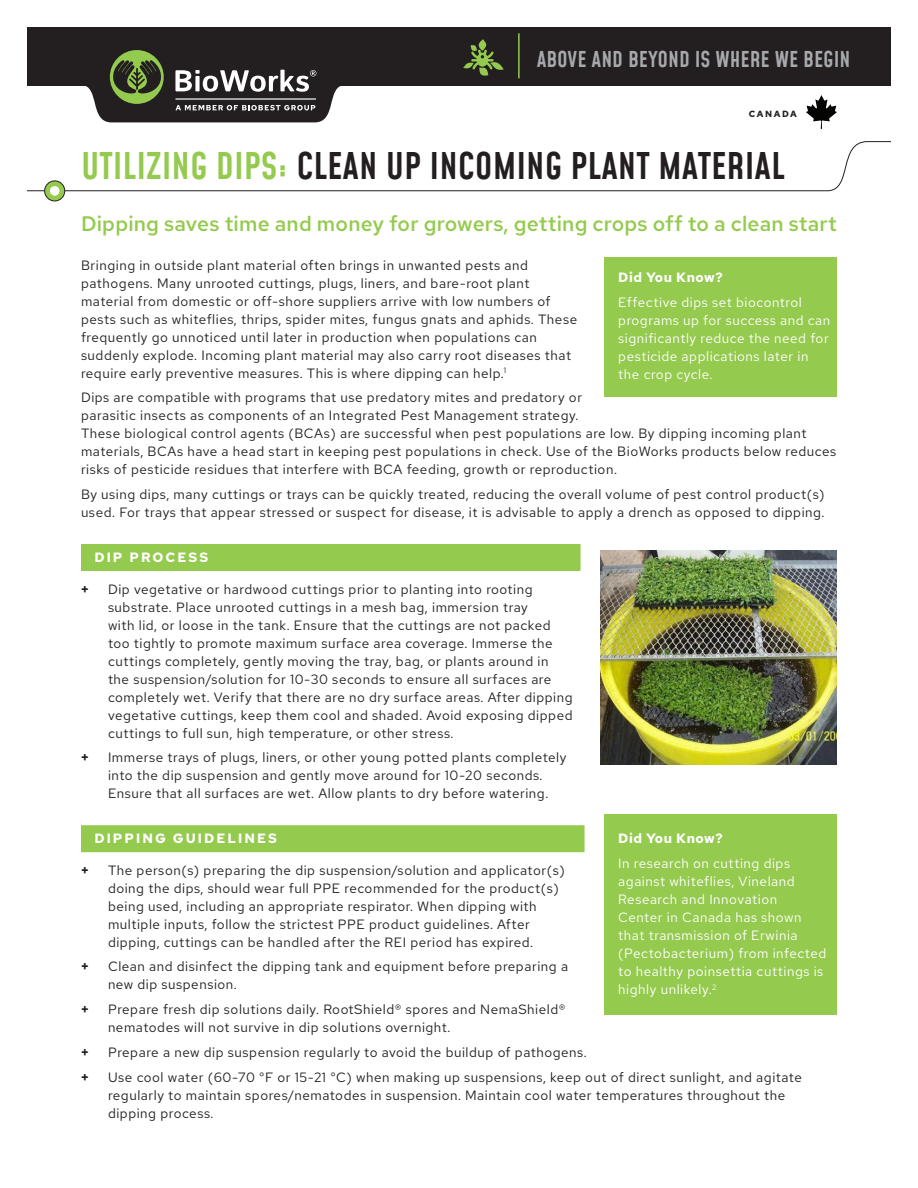
<style>
.page{position:relative;width:918px;height:1188px;background:#fff}
.page>*{position:absolute;margin:0;border:0;box-sizing:border-box;transform-origin:0 0}
.t1{font:500 36px "Mohave";color:#231f20}
.t2{font:500 21.45px "Mohave";color:#a8a9ad}
.t3{font:500 21px "Red Hat Text";letter-spacing:.01em;color:#94ca4e}
.t4{font:13.5px/18px "Red Hat Text";letter-spacing:.04em;color:#231f20}
.t5{font:13.5px/18px "Red Hat Text";letter-spacing:.04em;color:#fff}
.t6{font:700 13.5px "Red Hat Text";letter-spacing:.15em;color:#fff}
.t7{font:700 13.5px "Red Hat Text";letter-spacing:.04em;color:#fff}
.t8{font:700 13.5px "Red Hat Text";color:#231f20}
.t9{font:700 9px "Red Hat Text";letter-spacing:.18em;color:#231f20}
.s1{color:#94ca4e}
</style>
<div class="page">
<div style="left:81px;top:544px;width:500px;height:27px;background:#94ca4e"></div>
<div style="left:81px;top:825px;width:504px;height:27px;background:#94ca4e"></div>
<div style="left:605px;top:814px;width:232px;height:201px;background:#94ca4e"></div>
<svg style="left:27px;top:141px;width:864px;height:51px"></svg>
<svg style="left:45px;top:181px;width:20px;height:20px"></svg>
<div style="left:44px;top:181px;width:21px;height:20px;border:1px solid #231f20;border-radius:50%"></div>
<div style="left:50px;top:186px;width:9px;height:10px;background:#fff;border-radius:50%"></div>
<div style="left:27px;top:27px;width:864px;height:58px;background:#231f20"></div>
<hr style="left:518px;top:33px;width:2px;height:45px;background:#94ca4e">
<img style="left:601px;top:551px;width:236px;height:213px">
<svg style="left:463px;top:39px;width:41px;height:37px"></svg>
<svg style="left:806px;top:95px;width:31px;height:34px"></svg>
<svg style="left:81px;top:50px;width:264px;height:72px"></svg>
<hr style="left:175px;top:98px;width:141px;height:2px;background:#fff">
<div style="left:605px;top:257px;width:232px;height:139px;background:#94ca4e"></div>
<h2 class="t2" style="left:537px;top:45px;width:315px">ABOVE AND BEYOND IS WHERE WE BEGIN</h2>
<p class="t9" style="left:749px;top:107px;width:50px">CANADA</p>
<h1 class="t1" style="left:81px;top:144px;width:705px"><span class="s1">UTILIZING DIPS:</span> CLEAN UP INCOMING PLANT MATERIAL</h1>
<h3 class="t3" style="left:81px;top:210px;width:757px">Dipping saves time and money for growers, getting crops off to a clean start</h3>
<p class="t4" style="left:81px;top:256px;width:498px">Bringing in outside plant material often brings in unwanted pests and pathogens. Many unrooted cuttings, plugs, liners, and bare-root plant material from domestic or off-shore suppliers arrive with low numbers of pests such as whiteflies, thrips, spider mites, fungus gnats and aphids. These frequently go unnoticed until later in production when populations can suddenly explode. Incoming plant material may also carry root diseases that require early preventive measures. This is where dipping can help.<sup>1</sup></p>
<p class="t4" style="left:81px;top:388px;width:757px">Dips are compatible with programs that use predatory mites and predatory or<br>parasitic insects as components of an Integrated Pest Management strategy.<br>These biological control agents (BCAs) are successful when pest populations are low. By dipping incoming plant materials, BCAs have a head start in keeping pest populations in check. Use of the BioWorks products below reduces risks of pesticide residues that interfere with BCA feeding, growth or reproduction.</p>
<p class="t4" style="left:81px;top:485px;width:745px">By using dips, many cuttings or trays can be quickly treated, reducing the overall volume of pest control product(s) used. For trays that appear stressed or suspect for disease, it is advisable to apply a drench as opposed to dipping.</p>
<p class="t6" style="left:94px;top:548px;width:115px">DIP PROCESS</p>
<p class="t8" style="left:81px;top:580px;width:9px">+</p>
<p class="t4" style="left:108px;top:580px;width:466px">Dip vegetative or hardwood cuttings prior to planting into rooting substrate. Place unrooted cuttings in a mesh bag, immersion tray<br>with lid, or loose in the tank. Ensure that the cuttings are not packed too tightly to promote maximum surface area coverage. Immerse the cuttings completely, gently moving the tray, bag, or plants around in the suspension/solution for 10-30 seconds to ensure all surfaces are completely wet. Verify that there are no dry surface areas. After dipping vegetative cuttings, keep them cool and shaded. Avoid exposing dipped cuttings to full sun, high temperature, or other stress.</p>
<p class="t8" style="left:81px;top:749px;width:9px">+</p>
<p class="t4" style="left:108px;top:748px;width:460px">Immerse trays of plugs, liners, or other young potted plants completely into the dip suspension and gently move around for 10-20 seconds.<br>Ensure that all surfaces are wet. Allow plants to dry before watering.</p>
<p class="t6" style="left:94px;top:829px;width:184px">DIPPING GUIDELINES</p>
<p class="t8" style="left:81px;top:861px;width:9px">+</p>
<p class="t4" style="left:108px;top:861px;width:458px">The person(s) preparing the dip suspension/solution and applicator(s) doing the dips, should wear full PPE recommended for the product(s) being used, including an appropriate respirator. When dipping with multiple inputs, follow the strictest PPE product guidelines. After dipping, cuttings can be handled after the REI period has expired.</p>
<p class="t8" style="left:81px;top:958px;width:9px">+</p>
<p class="t4" style="left:108px;top:958px;width:462px">Clean and disinfect the dipping tank and equipment before preparing a new dip suspension.</p>
<p class="t8" style="left:81px;top:1000px;width:9px">+</p>
<p class="t4" style="left:108px;top:1000px;width:459px">Prepare fresh dip solutions daily. RootShield® spores and NemaShield® nematodes will not survive in dip solutions overnight.</p>
<p class="t8" style="left:81px;top:1043px;width:9px">+</p>
<p class="t4" style="left:108px;top:1043px;width:480px">Prepare a new dip suspension regularly to avoid the buildup of pathogens.</p>
<p class="t8" style="left:81px;top:1068px;width:9px">+</p>
<p class="t4" style="left:108px;top:1068px;width:695px">Use cool water (60-70 °F or 15-21 °C) when making up suspensions, keep out of direct sunlight, and agitate regularly to maintain spores/nematodes in suspension. Maintain cool water temperatures throughout the dipping process.</p>
<p class="t7" style="left:618px;top:268px;width:106px">Did You Know?</p>
<p class="t5" style="left:618px;top:293px;width:213px">Effective dips set biocontrol programs up for success and can significantly reduce the need for pesticide applications later in the crop cycle.</p>
<p class="t7" style="left:618px;top:830px;width:106px">Did You Know?</p>
<p class="t5" style="left:618px;top:854px;width:210px">In research on cutting dips against whiteflies, Vineland<br>Research and Innovation<br>Center in Canada has shown that transmission of Erwinia (Pectobacterium) from infected to healthy poinsettia cuttings is highly unlikely.<sup>2</sup></p>
</div>
